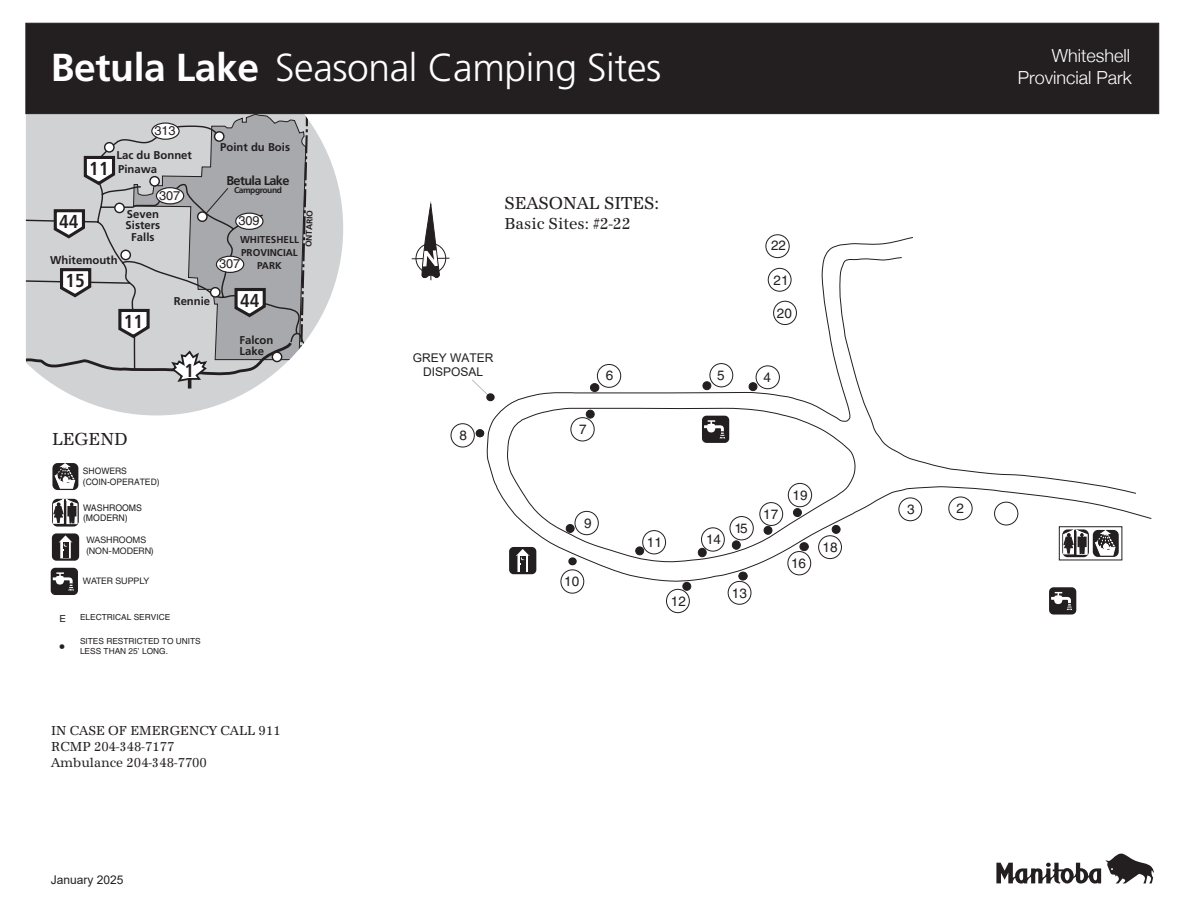
<style>
.page{position:relative;width:1188px;height:918px;background:#fff}
.page>*{position:absolute;margin:0;border:0;box-sizing:border-box;transform-origin:0 0}
.t1{font:300 39px "Frutiger";letter-spacing:-.01em;color:#fff}
.t2{font:700 condensed 18.75px "Frutiger";color:#231f20}
.t3{font:300 18px/22px "Helvetica Neue";color:#fff;text-align:right}
.t4{font:18px "URW Antiqua T Regu Narr";color:#231f20}
.t5{font:16.5px "URW Antiqua T Regu Narr";color:#231f20}
.t6{font:15px "Helvetica";color:#231f20}
.t7{font:13.5px/16.2px "URW Antiqua T Regu Narr";color:#231f20}
.t8{font:13.5px "Helvetica";color:#231f20}
.t9{font:12.75px "Helvetica";color:#231f20}
.t10{font:700 12.75px "Frutiger";letter-spacing:-.05em;color:#231f20}
.t11{font:12px/14.4px "Arial";color:#231f20;text-align:center}
.t12{font:700 11.4px/11.4px "Frutiger";color:#231f20}
.t13{font:700 9.9px/12.8px "Frutiger";color:#231f20;text-align:center}
.t14{font:9.75px "Helvetica";color:#231f20}
.t15{font:9.15px/10.6px "Helvetica";color:#231f20;scale:.96 1}
.t16{font:9px/10.8px "Helvetica Neue";color:#231f20}
.t17{font:8.85px/10.6px "Helvetica";color:#231f20;scale:.96 1}
.t18{font:700 8.55px "Frutiger";letter-spacing:-.05em;color:#231f20}
.t19{font:8.4px/10.1px "Helvetica";color:#231f20}
.s1{font-weight:700}
</style>
<div class="page">
<svg style="left:61px;top:114px;width:282px;height:301px"></svg>
<svg style="left:309px;top:124px;width:6px;height:247px"></svg>
<svg style="left:26px;top:114px;width:283px;height:275px;background:#bdbdc0"></svg>
<div style="left:26px;top:23px;width:1133px;height:91px;background:#231f20;border:1px solid #231f20"></div>
<svg style="left:996px;top:853px;width:158px;height:31px"></svg>
<svg style="left:412px;top:204px;width:37px;height:77px"></svg>
<svg style="left:450px;top:234px;width:568px;height:379px"></svg>
<div style="left:568px;top:557px;width:9px;height:8px;background:#231f20;border-radius:50%"></div>
<div style="left:561px;top:570px;width:23px;height:23px;border:1px solid #231f20;border-radius:50%"></div>
<div style="left:51px;top:568px;width:27px;height:27px;background:#231f20;border-radius:5px"></div>
<svg style="left:53px;top:572px;width:21px;height:20px"></svg>
<div style="left:702px;top:416px;width:27px;height:27px;background:#231f20;border-radius:5px"></div>
<svg style="left:704px;top:420px;width:22px;height:19px"></svg>
<div style="left:1049px;top:587px;width:27px;height:28px;background:#231f20;border-radius:5px"></div>
<svg style="left:1051px;top:592px;width:22px;height:19px"></svg>
<div style="left:509px;top:547px;width:27px;height:27px;background:#231f20;border-radius:5px"></div>
<svg style="left:516px;top:549px;width:14px;height:23px"></svg>
<div style="left:52px;top:533px;width:27px;height:28px;background:#231f20;border-radius:5px"></div>
<svg style="left:59px;top:535px;width:13px;height:23px"></svg>
<svg style="left:52px;top:463px;width:26px;height:27px"></svg>
<svg style="left:55px;top:463px;width:21px;height:25px"></svg>
<svg style="left:52px;top:499px;width:27px;height:28px"></svg>
<svg style="left:53px;top:498px;width:24px;height:26px"></svg>
<svg style="left:1093px;top:530px;width:26px;height:27px"></svg>
<svg style="left:1095px;top:530px;width:21px;height:25px"></svg>
<div style="left:1062px;top:529px;width:27px;height:28px;background:#231f20;border-radius:5px"></div>
<svg style="left:1063px;top:529px;width:25px;height:26px"></svg>
<div style="left:476px;top:429px;width:8px;height:8px;background:#231f20;border-radius:50%"></div>
<div style="left:486px;top:393px;width:9px;height:8px;background:#231f20;border-radius:50%"></div>
<svg style="left:472px;top:380px;width:19px;height:18px"></svg>
<h1 class="t1" style="left:51px;top:45px;width:612px"><span class="s1">Betula Lake</span> Seasonal Camping Sites</h1>
<h3 class="t3" style="left:1018px;top:43px;width:116px">Whiteshell<br>Provincial Park</h3>
<h2 class="t2" style="left:59px;top:211px;width:21px">44</h2>
<h2 class="t2" style="left:89px;top:157px;width:21px">11</h2>
<p class="t9" style="left:155px;top:123px;width:23px">313</p>
<p class="t12" style="left:116px;top:148px;width:77px;line-height:14.1px">Lac du Bonnet<br>Pinawa</p>
<p class="t12" style="left:126px;top:208px;width:36px;text-align:center">Seven<br>Sisters<br>Falls</p>
<p class="t9" style="left:159px;top:188px;width:23px">307</p>
<p class="t12" style="left:50px;top:254px;width:69px">Whitemouth</p>
<h2 class="t2" style="left:65px;top:270px;width:21px">15</h2>
<h2 class="t2" style="left:124px;top:310px;width:21px">11</h2>
<p class="t12" style="left:174px;top:295px;width:38px">Rennie</p>
<h2 class="t2" style="left:185px;top:359px;width:11px">1</h2>
<p class="t12" style="left:220px;top:141px;width:71px">Point du Bois</p>
<p class="t10" style="left:226px;top:173px;width:65px">Betula Lake</p>
<p class="t18" style="left:234px;top:185px;width:49px">Campground</p>
<p class="t18" style="left:304px;top:247px;width:39px;rotate:-88deg">ONTARIO</p>
<p class="t9" style="left:238px;top:213px;width:23px">309</p>
<p class="t9" style="left:219px;top:257px;width:23px">307</p>
<p class="t13" style="left:240px;top:233px;width:60px">WHITESHELL</p>
<p class="t13" style="left:241px;top:246px;width:58px">PROVINCIAL<br>PARK</p>
<h2 class="t2" style="left:240px;top:289px;width:21px">44</h2>
<p class="t12" style="left:239px;top:334px;width:35px">Falcon<br>Lake</p>
<h3 class="t4" style="left:504px;top:193px;width:156px">SEASONAL SITES:</h3>
<h3 class="t5" style="left:504px;top:214px;width:128px">Basic Sites: #2-22</h3>
<p class="t8" style="left:771px;top:238px;width:17px">22</p>
<p class="t8" style="left:774px;top:272px;width:17px">21</p>
<p class="t8" style="left:777px;top:305px;width:17px">20</p>
<p class="t11" style="left:413px;top:351px;width:82px">GREY WATER<br>DISPOSAL</p>
<p class="t8" style="left:606px;top:367px;width:9px">6</p>
<p class="t8" style="left:717px;top:367px;width:9px">5</p>
<p class="t8" style="left:764px;top:369px;width:9px">4</p>
<h3 class="t4" style="left:52px;top:428px;width:77px">LEGEND</h3>
<p class="t17" style="left:83px;top:466px;width:82px">SHOWERS (COIN-OPERATED)</p>
<p class="t15" style="left:83px;top:502px;width:63px">WASHROOMS (MODERN)</p>
<p class="t16" style="left:86px;top:534px;width:69px">WASHROOMS (NON-MODERN)</p>
<p class="t8" style="left:460px;top:427px;width:9px">8</p>
<p class="t8" style="left:579px;top:422px;width:9px">7</p>
<p class="t8" style="left:584px;top:515px;width:9px">9</p>
<p class="t14" style="left:59px;top:613px;width:8px">E</p>
<h3 class="t6" style="left:59px;top:638px;width:7px">•</h3>
<p class="t16" style="left:83px;top:575px;width:68px">WATER SUPPLY</p>
<p class="t8" style="left:564px;top:574px;width:17px">10</p>
<p class="t19" style="left:80px;top:612px;width:92px">ELECTRICAL SERVICE</p>
<p class="t19" style="left:80px;top:636px;width:122px">SITES RESTRICTED TO UNITS<br>LESS THAN 25’ LONG.</p>
<p class="t8" style="left:647px;top:534px;width:17px">11</p>
<p class="t8" style="left:671px;top:594px;width:17px">12</p>
<p class="t8" style="left:706px;top:532px;width:17px">14</p>
<p class="t8" style="left:734px;top:520px;width:15px">15</p>
<p class="t8" style="left:732px;top:585px;width:17px">13</p>
<p class="t8" style="left:763px;top:507px;width:17px">17</p>
<p class="t8" style="left:793px;top:487px;width:17px">19</p>
<p class="t8" style="left:791px;top:555px;width:17px">16</p>
<p class="t8" style="left:823px;top:539px;width:17px">18</p>
<p class="t7" style="left:51px;top:722px;width:231px">IN CASE OF EMERGENCY CALL 911<br>RCMP 204-348-7177<br>Ambulance 204-348-7700</p>
<p class="t11" style="left:51px;top:873px;width:74px">January 2025</p>
<p class="t8" style="left:907px;top:502px;width:9px">3</p>
<p class="t8" style="left:956px;top:500px;width:9px">2</p>
</div>
